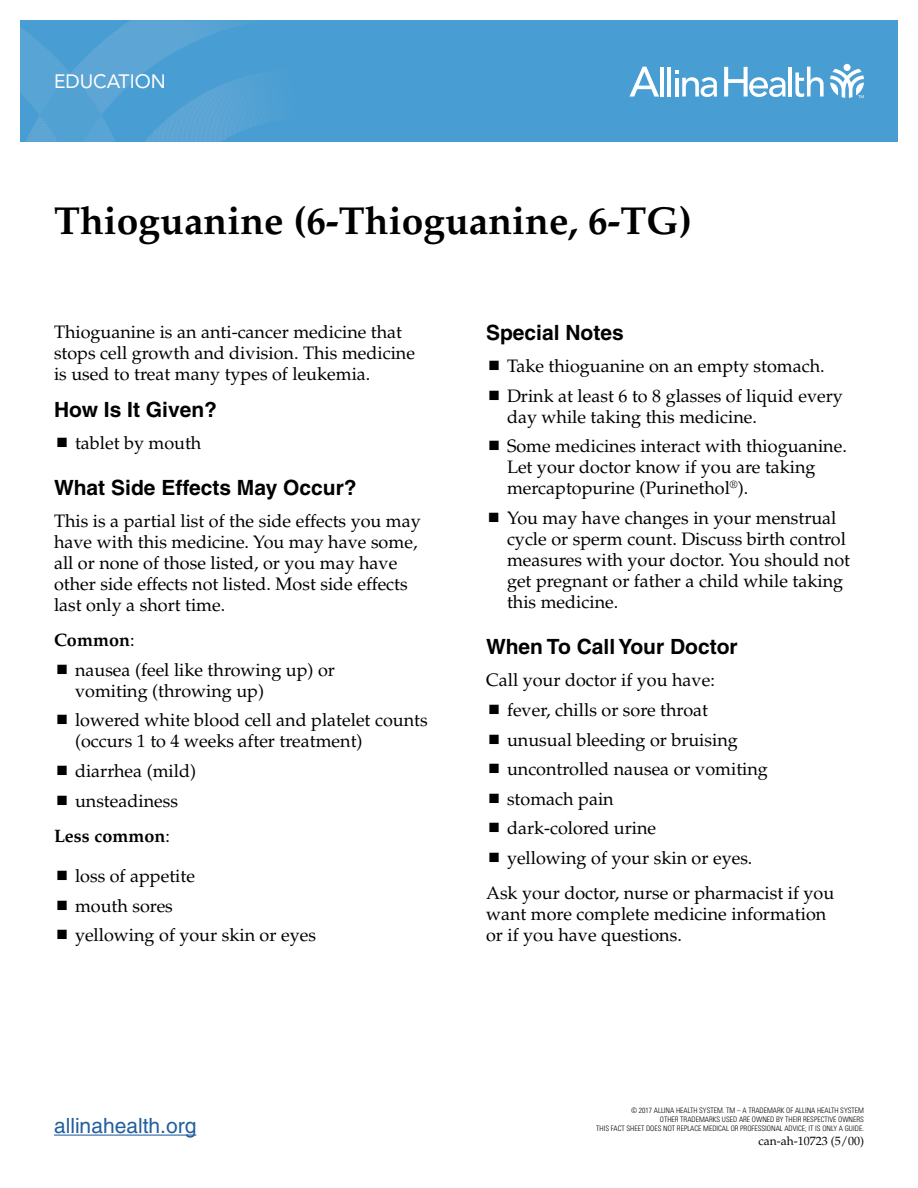
<style>
.page{position:relative;width:918px;height:1188px;background:#fff}
.page>*{position:absolute;margin:0;border:0;box-sizing:border-box;transform-origin:0 0}
.t1{font:700 39px "Palatino";color:#000}
.t2{font:700 21px "Helvetica";color:#000}
.t3{font:21px "Helvetica";color:#215e9e}
.t4{font:19.2px "Avenir LT Std";color:#fff}
.t5{font:18px/21px "Palatino";color:#000}
.t6{font:700 18px "Palatino";color:#000}
.t7{font:12px "Palatino";color:#000}
.t8{font:300 condensed 7.5px/9px "Univers";color:#000;text-align:right}
.s1{font-weight:700}
.s2{font-weight:400}
</style>
<div class="page">
<hr style="left:54px;top:1135px;width:142px;height:1px;background:#215e9e">
<div style="left:20px;top:20px;width:878px;height:122px;background:#489ed2"></div>
<svg style="left:20px;top:20px;width:246px;height:122px"></svg>
<svg style="left:830px;top:69px;width:34px;height:29px"></svg>
<div style="left:844px;top:64px;width:7px;height:7px;background:#fff;border-radius:50%"></div>
<hr style="left:660px;top:67px;width:4px;height:30px;background:#fff">
<hr style="left:667px;top:67px;width:4px;height:30px;background:#fff">
<hr style="left:789px;top:67px;width:3px;height:30px;background:#fff">
<svg style="left:795px;top:67px;width:29px;height:30px"></svg>
<svg style="left:675px;top:71px;width:42px;height:26px"></svg>
<svg style="left:629px;top:67px;width:30px;height:30px"></svg>
<svg style="left:724px;top:67px;width:62px;height:30px"></svg>
<p class="t4" style="left:54px;top:70px;width:113px">EDUCATION</p>
<h1 class="t1" style="left:54px;top:198px;width:640px">Thioguanine (6-Thioguanine, 6-TG)</h1>
<p class="t5" style="left:54px;top:321px;width:363px">Thioguanine is an anti-cancer medicine that stops cell growth and division. This medicine is used to treat many types of leukemia.</p>
<p class="t2" style="left:54px;top:397px;width:165px">How Is It Given?</p>
<p class="t5" style="left:75px;top:433px;width:128px">tablet by mouth</p>
<p class="t2" style="left:54px;top:475px;width:304px">What Side Effects May Occur?</p>
<p class="t5" style="left:54px;top:511px;width:368px">This is a partial list of the side effects you may have with this medicine. You may have some, all or none of those listed, or you may have other side effects not listed. Most side effects last only a short time.</p>
<p class="t5" style="left:75px;top:625px;width:261px;line-height:30px;text-indent:-21px"><span class="s1">Common</span>:<br>nausea (feel like throwing up) or</p>
<p class="t5" style="left:75px;top:676px;width:354px;line-height:29.7px">vomiting (throwing up)<br>lowered white blood cell and platelet counts</p>
<p class="t5" style="left:75px;top:727px;width:289px;line-height:29.7px">(occurs 1 to 4 weeks after treatment) diarrhea (mild)<br>unsteadiness</p>
<p class="t6" style="left:54px;top:825px;width:117px">Less common<span class="s2">:</span></p>
<p class="t5" style="left:75px;top:861px;width:242px;line-height:29.7px">loss of appetite<br>mouth sores<br>yellowing of your skin or eyes</p>
<p class="t2" style="left:486px;top:320px;width:139px">Special Notes</p>
<p class="t5" style="left:507px;top:351px;width:337px;line-height:29.7px">Take thioguanine on an empty stomach.<br>Drink at least 6 to 8 glasses of liquid every</p>
<p class="t5" style="left:507px;top:402px;width:341px;line-height:29.7px">day while taking this medicine.<br>Some medicines interact with thioguanine.</p>
<p class="t5" style="left:507px;top:457px;width:310px">Let your doctor know if you are taking mercaptopurine (Purinethol<sup>®</sup>).</p>
<p class="t5" style="left:507px;top:508px;width:345px">You may have changes in your menstrual cycle or sperm count. Discuss birth control measures with your doctor. You should not get pregnant or father a child while taking this medicine.</p>
<p class="t2" style="left:486px;top:634px;width:253px">When To Call Your Doctor</p>
<p class="t5" style="left:507px;top:665px;width:262px;line-height:29.7px;text-indent:-21px">Call your doctor if you have:<br>fever, chills or sore throat unusual bleeding or bruising uncontrolled nausea or vomiting stomach pain<br>dark-colored urine<br>yellowing of your skin or eyes.</p>
<p class="t5" style="left:486px;top:883px;width:350px">Ask your doctor, nurse or pharmacist if you want more complete medicine information or if you have questions.</p>
<p class="t3" style="left:54px;top:1113px;width:144px">allinahealth.org</p>
<p class="t8" style="left:596px;top:1106px;width:269px">© 2017 ALLINA HEALTH SYSTEM. TM – A TRADEMARK OF ALLINA HEALTH SYSTEM<br>OTHER TRADEMARKS USED ARE OWNED BY THEIR RESPECTIVE OWNERS<br>THIS FACT SHEET DOES NOT REPLACE MEDICAL OR PROFESSIONAL ADVICE; IT IS ONLY A GUIDE.</p>
<p class="t7" style="left:758px;top:1134px;width:107px">can-ah-10723 (5/00)</p>
</div>
